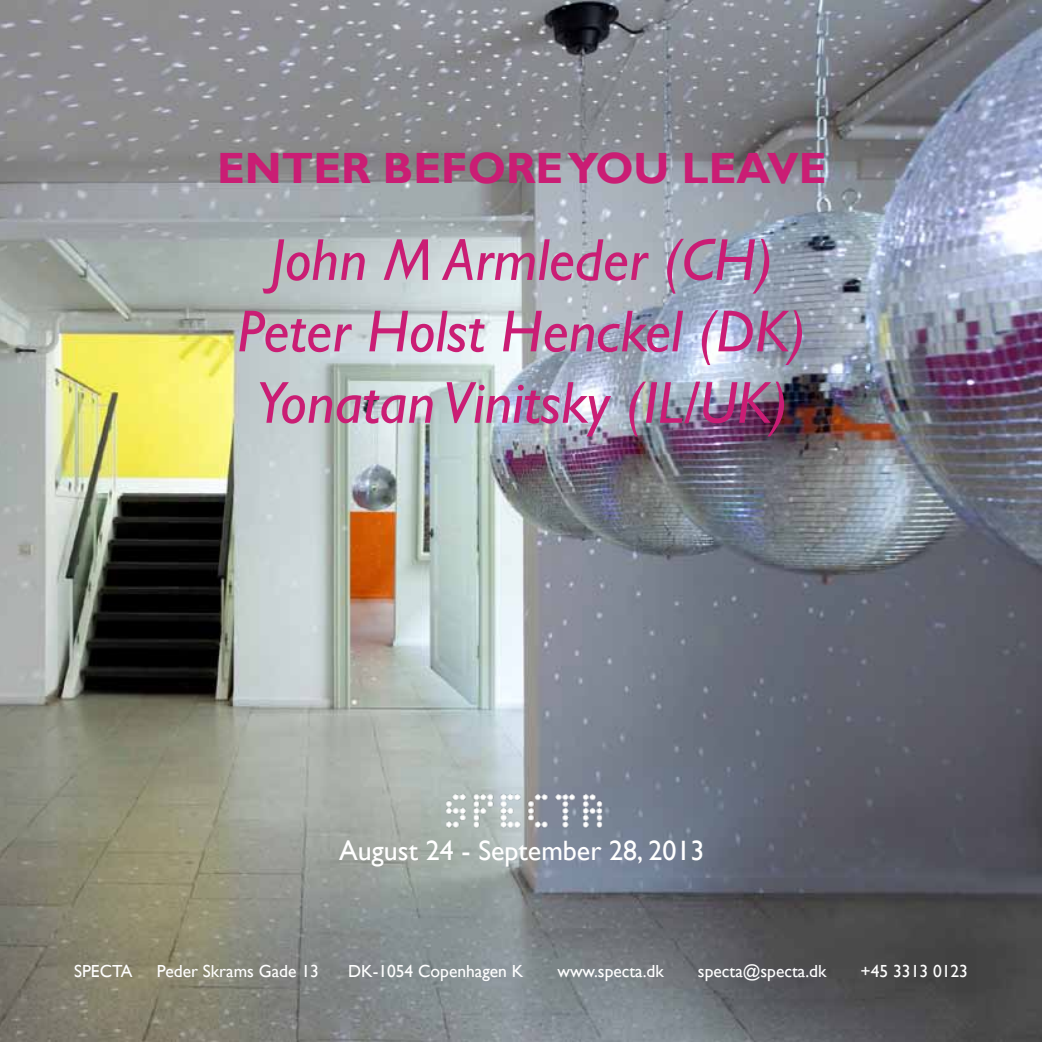
<style>
.page{position:relative;width:1042px;height:1042px;background:#fff}
.page>*{position:absolute;margin:0;border:0;box-sizing:border-box;transform-origin:0 0}
.t1{font:italic 59.5px/71.4px "Gill Sans";color:#ca1d74;text-align:center}
.t2{font:700 43.75px "Gill Sans";color:#ca1d74}
.t3{font:28px "Gill Sans";color:#fff}
.t4{font:17.5px "Gill Sans";color:#fff}
</style>
<div class="page">
<img style="left:0;top:0;width:1042px;height:1042px">
<img style="left:436px;top:787px;width:172px;height:50px">
<h2 class="t2" style="left:217px;top:142px;width:611px">ENTER BEFORE YOU LEAVE</h2>
<h1 class="t1" style="left:238px;top:225px;width:570px">John M Armleder (CH)<br>Peter Holst Henckel (DK)<br>Yonatan Vinitsky (IL/UK)</h1>
<h3 class="t3" style="left:339px;top:834px;width:367px">August 24 - September 28, 2013</h3>
<p class="t4" style="left:74px;top:961px;width:60px">SPECTA</p>
<p class="t4" style="left:157px;top:961px;width:163px">Peder Skrams Gade 13</p>
<p class="t4" style="left:348px;top:961px;width:177px">DK-1054 Copenhagen K</p>
<p class="t4" style="left:557px;top:961px;width:108px">www.specta.dk</p>
<p class="t4" style="left:698px;top:961px;width:130px">specta@specta.dk</p>
<p class="t4" style="left:860px;top:961px;width:109px">+45 3313 0123</p>
</div>
